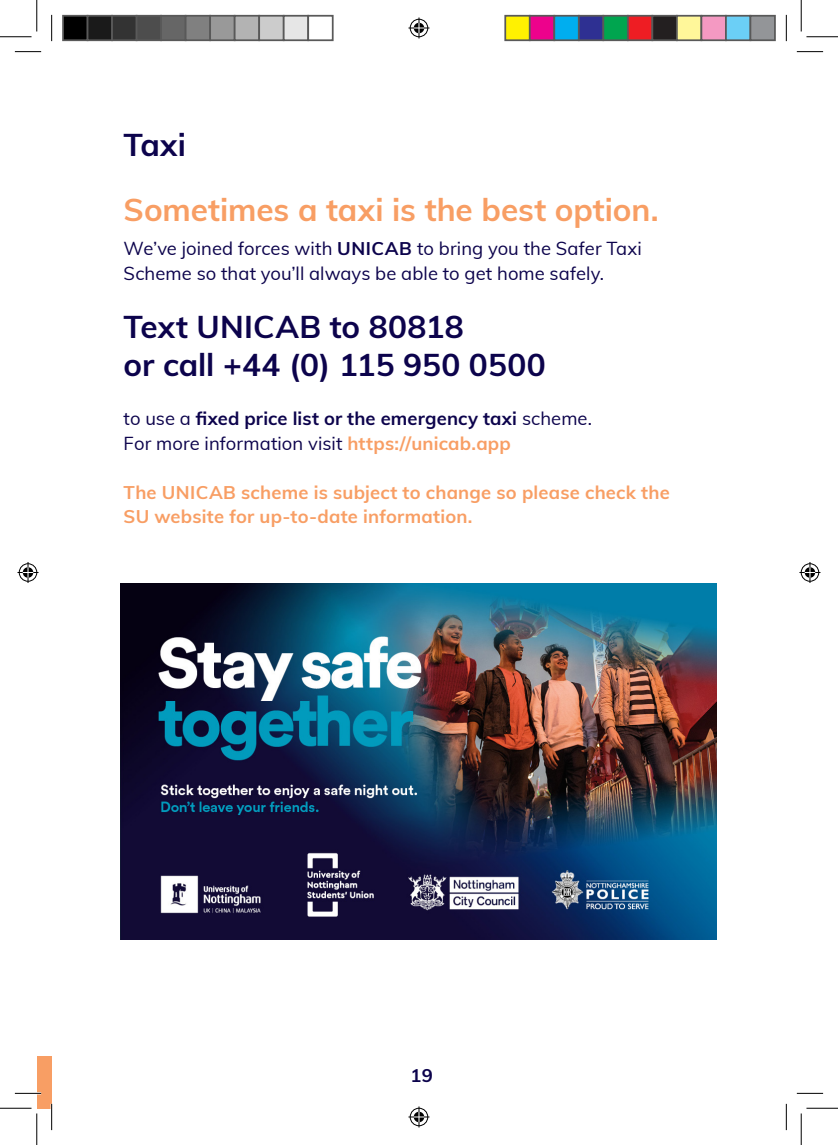
<style>
.page{position:relative;width:838px;height:1145px;background:#fff}
.page>*{position:absolute;margin:0;border:0;box-sizing:border-box;transform-origin:0 0}
.body_copy{font:700 31.5px "Muli";letter-spacing:.005em;color:#0c034c}
.body_copy-2{font:700 31.5px "Muli";letter-spacing:-.005em;color:#f89e64}
.Sub-header_bold{font:700 31.5px "Muli";color:#0c034c}
.body_copy-3{font:18.38px/24.5px "Muli";letter-spacing:.005em;color:#0c034c}
.body_copy-4{font:700 18.38px/24.5px "Muli";letter-spacing:.01em;color:#f89e64}
.Contents{font:700 18.38px "Muli";color:#0c034c}
.s1{font-weight:700}
.s2{font-weight:700;color:#f89e64}
</style>
<div class="page">
<div style="left:37px;top:1056px;width:15px;height:52px;background:#f89e64"></div>
<img style="left:121px;top:584px;width:595px;height:356px">
<hr style="left:15px;top:1092px;width:26px;height:2px;background:#fff">
<svg style="left:15px;top:51px;width:26px;height:1px"></svg>
<svg style="left:796px;top:51px;width:27px;height:1px"></svg>
<svg style="left:15px;top:1093px;width:26px;height:1px"></svg>
<svg style="left:796px;top:1093px;width:27px;height:1px"></svg>
<svg style="left:51px;top:15px;width:1px;height:26px"></svg>
<svg style="left:51px;top:1104px;width:1px;height:26px"></svg>
<svg style="left:786px;top:15px;width:1px;height:26px"></svg>
<svg style="left:786px;top:1104px;width:1px;height:26px"></svg>
<hr style="left:0;top:36px;width:32px;height:1px;background:#000">
<hr style="left:806px;top:36px;width:31px;height:1px;background:#000">
<hr style="left:0;top:1108px;width:32px;height:1px;background:#000">
<hr style="left:806px;top:1108px;width:31px;height:1px;background:#000">
<hr style="left:36px;top:0;width:1px;height:31px;background:#000">
<hr style="left:36px;top:1113px;width:1px;height:32px;background:#000">
<hr style="left:800px;top:0;width:1px;height:31px;background:#000">
<hr style="left:800px;top:1113px;width:1px;height:32px;background:#000">
<svg style="left:408px;top:18px;width:21px;height:21px"></svg>
<svg style="left:408px;top:1106px;width:21px;height:21px"></svg>
<svg style="left:18px;top:562px;width:21px;height:21px"></svg>
<svg style="left:799px;top:562px;width:21px;height:21px"></svg>
<div style="left:63px;top:16px;width:25px;height:24px;background:#000"></div>
<div style="left:62px;top:15px;width:26px;height:26px;border:2px solid #595959"></div>
<div style="left:88px;top:16px;width:24px;height:24px;background:#1a1a1a"></div>
<div style="left:87px;top:15px;width:26px;height:26px;border:2px solid #595959"></div>
<div style="left:112px;top:16px;width:25px;height:24px;background:#333"></div>
<div style="left:111px;top:15px;width:26px;height:26px;border:2px solid #595959"></div>
<div style="left:137px;top:16px;width:24px;height:24px;background:#4d4d4d"></div>
<div style="left:136px;top:15px;width:26px;height:26px;border:2px solid #595959"></div>
<div style="left:161px;top:16px;width:25px;height:24px;background:#666"></div>
<div style="left:160px;top:15px;width:26px;height:26px;border:2px solid #595959"></div>
<div style="left:186px;top:16px;width:24px;height:24px;background:#808080"></div>
<div style="left:185px;top:15px;width:26px;height:26px;border:2px solid #595959"></div>
<div style="left:210px;top:16px;width:25px;height:24px;background:#999"></div>
<div style="left:209px;top:15px;width:26px;height:26px;border:2px solid #595959"></div>
<div style="left:235px;top:16px;width:24px;height:24px;background:#b3b3b3"></div>
<div style="left:234px;top:15px;width:26px;height:26px;border:2px solid #595959"></div>
<div style="left:259px;top:16px;width:25px;height:24px;background:#ccc"></div>
<div style="left:258px;top:15px;width:26px;height:26px;border:2px solid #595959"></div>
<div style="left:284px;top:16px;width:24px;height:24px;background:#e6e6e6"></div>
<div style="left:283px;top:15px;width:26px;height:26px;border:2px solid #595959"></div>
<div style="left:307px;top:15px;width:26px;height:26px;border:2px solid #595959"></div>
<div style="left:505px;top:16px;width:24px;height:24px;background:#fff101"></div>
<div style="left:504px;top:15px;width:26px;height:26px;border:2px solid #595959"></div>
<div style="left:529px;top:16px;width:25px;height:24px;background:#ed028c"></div>
<div style="left:529px;top:15px;width:26px;height:26px;border:2px solid #595959"></div>
<div style="left:554px;top:16px;width:24px;height:24px;background:#00aeef"></div>
<div style="left:553px;top:15px;width:26px;height:26px;border:2px solid #595959"></div>
<div style="left:578px;top:16px;width:25px;height:24px;background:#2e3092"></div>
<div style="left:578px;top:15px;width:26px;height:26px;border:2px solid #595959"></div>
<div style="left:603px;top:16px;width:24px;height:24px;background:#00a54f"></div>
<div style="left:602px;top:15px;width:26px;height:26px;border:2px solid #595959"></div>
<div style="left:627px;top:16px;width:25px;height:24px;background:#ee1d23"></div>
<div style="left:627px;top:15px;width:26px;height:26px;border:2px solid #595959"></div>
<div style="left:652px;top:16px;width:24px;height:24px;background:#231f20"></div>
<div style="left:651px;top:15px;width:26px;height:26px;border:2px solid #595959"></div>
<div style="left:676px;top:16px;width:25px;height:24px;background:#fff79a"></div>
<div style="left:676px;top:15px;width:26px;height:26px;border:2px solid #595959"></div>
<div style="left:701px;top:16px;width:24px;height:24px;background:#f499c2"></div>
<div style="left:700px;top:15px;width:26px;height:26px;border:2px solid #595959"></div>
<div style="left:725px;top:16px;width:25px;height:24px;background:#6bcff6"></div>
<div style="left:725px;top:15px;width:26px;height:26px;border:2px solid #595959"></div>
<div style="left:750px;top:16px;width:24px;height:24px;background:#939598"></div>
<div style="left:749px;top:15px;width:26px;height:26px;border:2px solid #595959"></div>
<p class="Sub-header_bold" style="left:124px;top:122px;width:64px">Taxi</p>
<p class="body_copy-2" style="left:124px;top:186px;width:536px">Sometimes a taxi is the best option.</p>
<p class="body_copy-3" style="left:124px;top:236px;width:519px">We’ve joined forces with <span class="s1">UNICAB</span> to bring you the Safer Taxi<br>Scheme so that you’ll always be able to get home safely.</p>
<p class="body_copy" style="left:124px;top:304px;width:341px">Text UNICAB to 80818</p>
<p class="body_copy" style="left:124px;top:342px;width:423px">or call +44 (0) 115 950 0500</p>
<p class="body_copy-3" style="left:124px;top:406px;width:470px">to use a <span class="s1">fixed price list or the emergency taxi</span> scheme.<br>For more information visit <span class="s2">https://unicab.app</span></p>
<p class="body_copy-4" style="left:124px;top:479px;width:547px">The UNICAB scheme is subject to change so please check the<br>SU website for up-to-date information.</p>
<p class="Contents" style="left:410px;top:1062px;width:24px">19</p>
</div>
